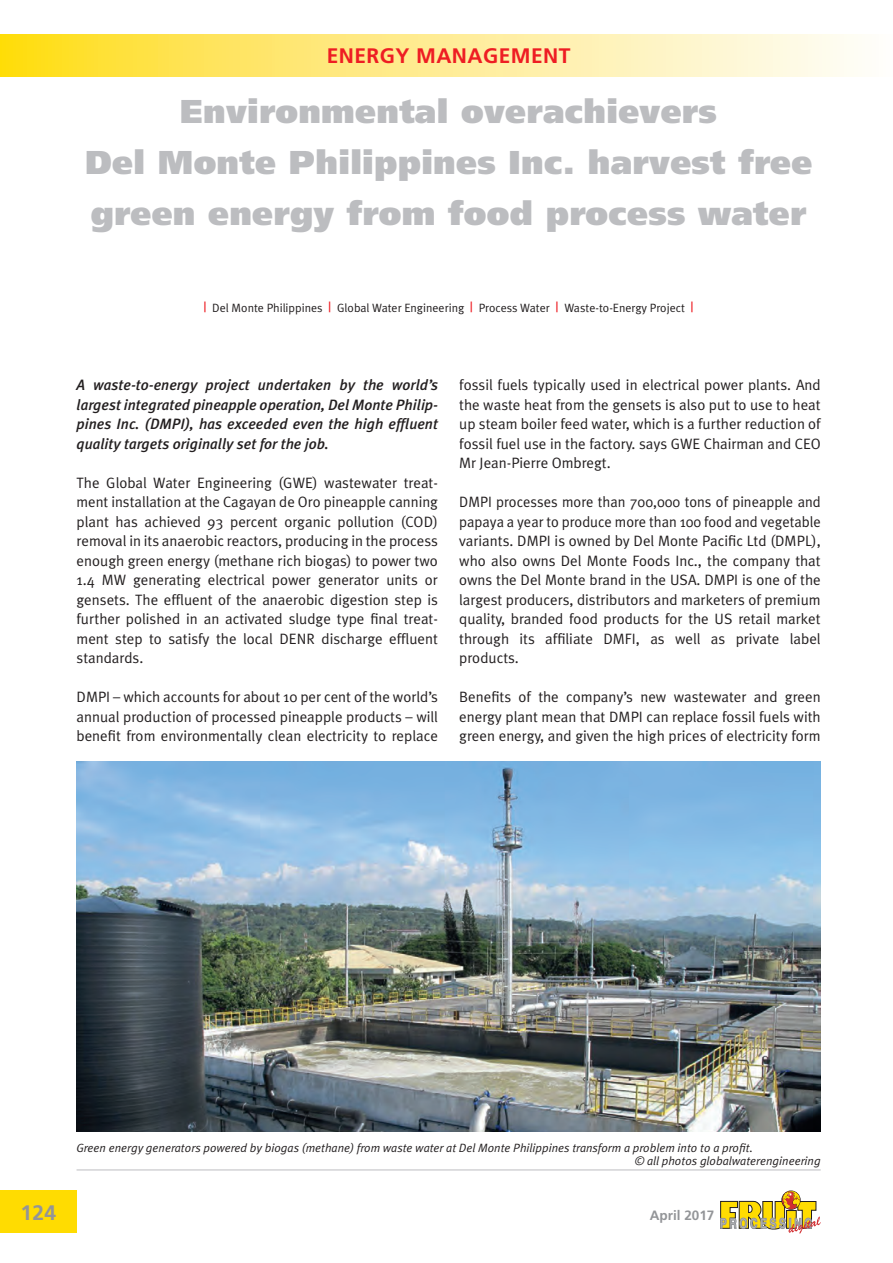
<style>
.page{position:relative;width:893px;height:1263px;background:#fff}
.page>*{position:absolute;margin:0;border:0;box-sizing:border-box;transform-origin:0 0}
.t1{font:900 33px/51px "Frutiger";letter-spacing:.01em;color:#bcbdc0;text-align:center}
.t2{font:700 21px "Frutiger";letter-spacing:.02em;color:#ee1d23}
.t3{font:700 21px "Frutiger";color:#939598}
.t4{font:15px/19.5px "Meta Plus Normal";color:#231f20;text-align:justify}
.t5{font:italic 500 15px/19.5px "Meta Plus";color:#231f20;text-align:justify}
.t6{font:700 13.5px "Frutiger";color:#939598}
.t7{font:italic 12px/13.5px "Meta Plus Normal";color:#231f20}
.t8{font:12px "Meta Plus Normal";color:#231f20}
.s1{font-family:"Meta Plus";font-weight:500;font-size:13.8px;color:#ee1d23}
</style>
<div class="page">
<svg style="left:0;top:34px;width:858px;height:43px;background:#feec8c"></svg>
<div style="left:0;top:1191px;width:77px;height:42px;background:#ffdc01"></div>
<svg style="left:720px;top:1191px;width:101px;height:42px"></svg>
<img style="left:77px;top:761px;width:744px;height:370px">
<hr style="left:77px;top:1169px;width:744px;height:1px;background:#bcbdc0">
<h2 class="t2" style="left:327px;top:44px;width:245px">ENERGY MANAGEMENT</h2>
<h1 class="t1" style="left:85px;top:86px;width:728px">Environmental overachievers<br>Del Monte Philippines Inc. harvest free green energy from food process water</h1>
<p class="t8" style="left:204px;top:301px;width:491px"><span class="s1">|</span> Del Monte Philippines <span class="s1">|</span> Global Water Engineering <span class="s1">|</span> Process Water <span class="s1">|</span> Waste-to-Energy Project <span class="s1">|</span></p>
<p class="t5" style="left:77px;top:375px;width:363px">A waste-to-energy project undertaken by the world’s largest integrated pineapple operation, Del Monte Philip&shy;pines Inc. (DMPI), has exceeded even the high effluent quality targets originally set for the job.</p>
<p class="t4" style="left:77px;top:473px;width:363px">The Global Water Engineering (GWE) wastewater treat&shy;ment installation at the Cagayan de Oro pineapple canning plant has achieved 93 percent organic pollution (COD) removal in its anaerobic reactors, producing in the process enough green energy (methane rich biogas) to power two 1.4 MW generating electrical power generator units or gensets. The effluent of the anaerobic digestion step is further polished in an activated sludge type final treat&shy;ment step to satisfy the local DENR discharge effluent standards.</p>
<p class="t4" style="left:77px;top:687px;width:363px">DMPI – which accounts for about 10 per cent of the world’s annual production of processed pineapple products – will benefit from environmentally clean electricity to replace</p>
<p class="t4" style="left:459px;top:375px;width:363px">fossil fuels typically used in electrical power plants. And the waste heat from the gensets is also put to use to heat up steam boiler feed water, which is a further reduction of fossil fuel use in the factory. says GWE Chairman and CEO Mr Jean-Pierre Ombregt.</p>
<p class="t4" style="left:459px;top:492px;width:363px">DMPI processes more than 700,000 tons of pineapple and papaya a year to produce more than 100 food and vegetable variants. DMPI is owned by Del Monte Pacific Ltd (DMPL), who also owns Del Monte Foods Inc., the company that owns the Del Monte brand in the USA. DMPI is one of the largest producers, distributors and marketers of premium quality, branded food products for the US retail market through its affiliate DMFI, as well as private label products.</p>
<p class="t4" style="left:459px;top:687px;width:363px">Benefits of the company’s new wastewater and green energy plant mean that DMPI can replace fossil fuels with green energy, and given the high prices of electricity form</p>
<p class="t7" style="left:635px;top:1141px;width:187px;text-indent:-558px">Green energy generators powered by biogas (methane) from waste water at Del Monte Philippines transform a problem into to a profit.<br>© all photos globalwaterengineering</p>
<h2 class="t3" style="left:20px;top:1201px;width:37px">124</h2>
<p class="t6" style="left:650px;top:1208px;width:66px">April 2017</p>
</div>
